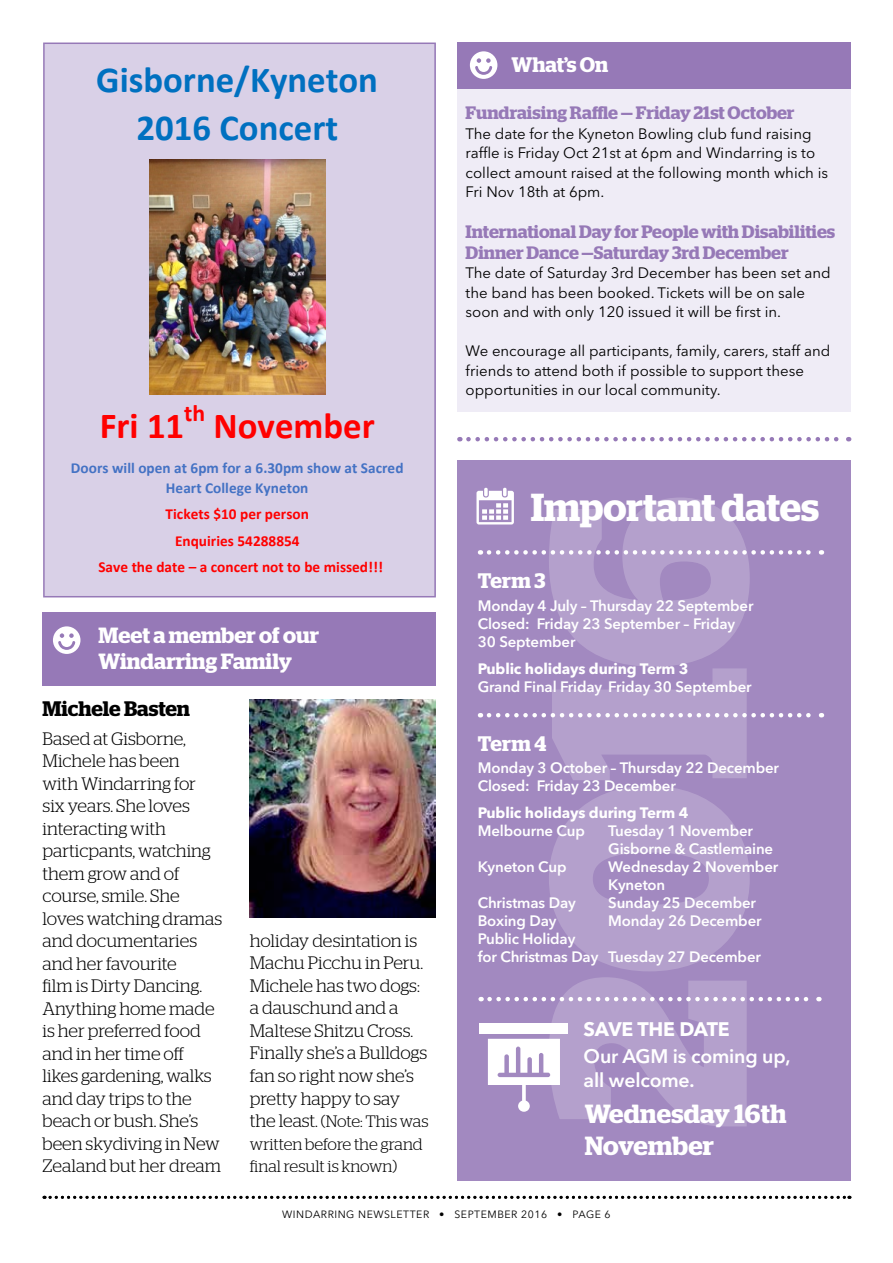
<style>
.page{position:relative;width:893px;height:1263px;background:#fff}
.page>*{position:absolute;margin:0;border:0;box-sizing:border-box;transform-origin:0 0}
.t1{font:700 278.25px "Stag";color:#fff}
.t2{font:600 39px "Stag";color:#fff}
.t3{font:700 36.75px/48.4px "Calibri";color:#0070c0;text-align:center}
.t4{font:700 36.75px "Calibri";color:#f00}
.t5{font:600 26.25px/31.5px "Stag";letter-spacing:.01em;color:#fff}
.t6{font:700 23.7px "Calibri";color:#f00}
.t7{font:600 22.05px/25.3px "Stag";color:#fff}
.t8{font:600 21px "Stag";color:#fff}
.t9{font:600 21px "Stag";letter-spacing:-.005em;color:#000}
.t10{font:600 19.5px/24px "Avenir Next LT Pro";letter-spacing:-.01em;color:#fff}
.t11{font:700 19.5px "Avenir Next LT Pro";letter-spacing:-.01em;color:#fff}
.t12{font:300 18px/22.5px "Stag";color:#000}
.t13{font:600 18px/21px "Stag";color:#9679b7}
.t14{font:300 16.5px/22.5px "Stag";color:#000}
.t15{font:700 15.3px/26.4px "Calibri";color:#f00;text-align:center}
.t16{font:700 15.3px/20.2px "Calibri";color:#4472c4;text-align:center}
.t17{font:15px/19.5px "Avenir Next LT Pro";color:#000}
.t18{font:600 15px/18px "Avenir Next LT Pro";letter-spacing:-.01em;color:#fff}
.t19{font:700 15px "Avenir Next LT Pro";letter-spacing:-.01em;color:#fff}
.t20{font:10.5px "Avenir Next LT Pro";letter-spacing:.05em;color:#000}
.s1{font-size:18px}
</style>
<div class="page">
<div style="left:457px;top:87px;width:393px;height:325px;background:#efecf6"></div>
<div style="left:457px;top:460px;width:393px;height:721px;background:#a289c0"></div>
<svg style="left:44px;top:1196px;width:806px;height:3px"></svg>
<div style="left:457px;top:43px;width:393px;height:46px;background:#9679b7"></div>
<svg style="left:468px;top:437px;width:381px;height:4px"></svg>
<svg style="left:489px;top:550px;width:333px;height:5px"></svg>
<svg style="left:489px;top:713px;width:333px;height:4px"></svg>
<svg style="left:489px;top:997px;width:330px;height:4px"></svg>
<svg style="left:470px;top:51px;width:27px;height:28px"></svg>
<svg style="left:476px;top:488px;width:38px;height:36px"></svg>
<div style="left:480px;top:1023px;width:88px;height:11px;background:#fff"></div>
<svg style="left:488px;top:1039px;width:72px;height:73px"></svg>
<div style="left:44px;top:43px;width:391px;height:554px;background:#d9d0e7"></div>
<img style="left:150px;top:160px;width:176px;height:234px">
<div style="left:43px;top:43px;width:393px;height:554px;border:2px solid #9679b7"></div>
<img style="left:250px;top:699px;width:186px;height:218px">
<div style="left:43px;top:612px;width:393px;height:74px;background:#9679b7"></div>
<svg style="left:53px;top:626px;width:27px;height:28px"></svg>
<h3 class="t3" style="left:96px;top:53px;width:283px">Gisborne/Kyneton<br>2016 Concert</h3>
<h3 class="t6" style="left:184px;top:398px;width:22px">th</h3>
<h3 class="t4" style="left:214px;top:403px;width:163px">November</h3>
<p class="t16" style="left:71px;top:457px;width:334px">Doors will open at 6pm for a 6.30pm show at Sacred<br>Heart College Kyneton</p>
<p class="t15" style="left:98px;top:500px;width:286px">Tickets $10 per person<br>Enquiries 54288854<br>Save the date – a concert not to be missed!!!</p>
<h3 class="t4" style="left:100px;top:403px;width:86px">Fri 11</h3>
<p class="t7" style="left:99px;top:623px;width:222px">Meet a member of our<br>Windarring Family</p>
<p class="t9" style="left:43px;top:697px;width:149px">Michele Basten</p>
<p class="t12" style="left:43px;top:727px;width:181px">Based at Gisborne,<br>Michele has been<br>with Windarring for six years. She loves interacting with particpants, watching them grow and of course, smile. She loves watching dramas and documentaries and her favourite<br>film is Dirty Dancing.<br>Anything home made is her preferred food and in her time off likes gardening, walks and day trips to the beach or bush. She’s been skydiving in New<br>Zealand but her dream</p>
<p class="t12" style="left:250px;top:929px;width:179px">holiday desintation is<br>Machu Picchu in Peru.<br>Michele has two dogs: a dauschund and a<br>Maltese Shitzu Cross.<br>Finally she’s a Bulldogs fan so right now she’s pretty happy to say</p>
<p class="t14" style="left:250px;top:1110px;width:180px"><span class="s1">the least.</span> (Note: This was written before the grand final result is known)</p>
<p class="t8" style="left:512px;top:52px;width:98px">What’s On</p>
<p class="t13" style="left:466px;top:102px;width:331px">Fundraising Raffle — Friday 21st October</p>
<p class="t17" style="left:466px;top:123px;width:364px">The date for the Kyneton Bowling club fund raising raffle is Friday Oct 21st at 6pm and Windarring is to collect amount raised at the following month which is Fri Nov 18th at 6pm.</p>
<p class="t13" style="left:466px;top:221px;width:371px">International Day for People with Disabilities<br>Dinner Dance —Saturday 3rd December</p>
<p class="t17" style="left:466px;top:263px;width:367px">The date of Saturday 3rd December has been set and the band has been booked. Tickets will be on sale soon and with only 120 issued it will be first in.</p>
<p class="t17" style="left:466px;top:341px;width:366px">We encourage all participants, family, carers, staff and friends to attend both if possible to support these opportunities in our local community.</p>
<h2 class="t2" style="left:531px;top:485px;width:290px">Important dates</h2>
<h1 class="t1" style="left:486px;top:1129px;width:636px;rotate:-90deg">2016</h1>
<p class="t8" style="left:478px;top:569px;width:69px">Term 3</p>
<p class="t18" style="left:478px;top:596px;width:277px">Monday 4 July – Thursday 22 September<br>Closed: Friday 23 September – Friday<br>30 September</p>
<p class="t19" style="left:478px;top:659px;width:212px">Public holidays during Term 3</p>
<p class="t18" style="left:478px;top:677px;width:275px">Grand Final Friday Friday 30 September</p>
<p class="t8" style="left:478px;top:731px;width:70px">Term 4</p>
<p class="t18" style="left:478px;top:759px;width:303px">Monday 3 October – Thursday 22 December<br>Closed: Friday 23 December</p>
<p class="t19" style="left:478px;top:804px;width:212px">Public holidays during Term 4</p>
<p class="t18" style="left:478px;top:822px;width:109px">Melbourne Cup</p>
<p class="t18" style="left:608px;top:822px;width:166px">Tuesday 1 November<br>Gisborne &amp; Castlemaine</p>
<p class="t18" style="left:478px;top:858px;width:90px">Kyneton Cup</p>
<p class="t18" style="left:608px;top:858px;width:171px">Wednesday 2 November<br>Kyneton</p>
<p class="t18" style="left:478px;top:894px;width:100px">Christmas Day</p>
<p class="t18" style="left:608px;top:894px;width:149px">Sunday 25 December</p>
<p class="t18" style="left:478px;top:912px;width:80px">Boxing Day</p>
<p class="t18" style="left:608px;top:912px;width:155px">Monday 26 December</p>
<p class="t18" style="left:478px;top:930px;width:285px">Public Holiday<br>for Christmas Day Tuesday 27 December</p>
<p class="t11" style="left:584px;top:1018px;width:148px">SAVE THE DATE</p>
<p class="t10" style="left:584px;top:1044px;width:208px">Our AGM is coming up, all welcome.</p>
<h3 class="t5" style="left:585px;top:1098px;width:203px">Wednesday 16th<br>November</h3>
<p class="t20" style="left:282px;top:1208px;width:330px">WINDARRING NEWSLETTER • SEPTEMBER 2016 • PAGE 6</p>
</div>
